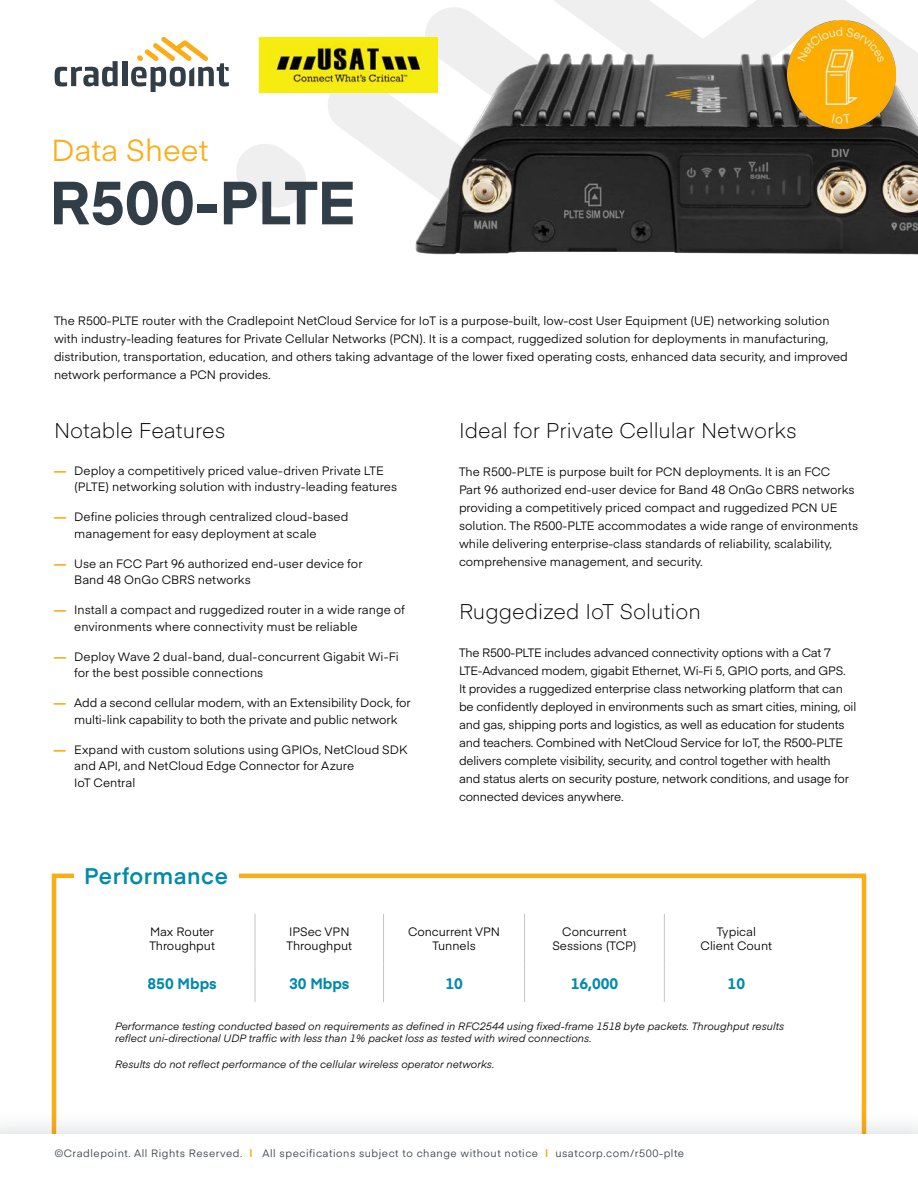
<style>
.page{position:relative;width:918px;height:1188px;background:#fff}
.page>*{position:absolute;margin:0;border:0;box-sizing:border-box;transform-origin:0 0}
.t1{font:700 60px "Eina 01";color:#313e48}
.t2{font:30px "Eina 01";color:#fbad18}
.t3{font:600 22.5px "Eina 01";letter-spacing:.02em;color:#008aac}
.t4{font:300 21px "Eina 01";color:#000}
.t5{font:700 15px "Eina 01";color:#008aac}
.t6{font:12px/18px "Eina 01";color:#000}
.t7{font:italic 10.5px/12px "Eina 01";color:#000}
.t8{font:10.5px "Eina 01";letter-spacing:.05em;color:#313e48}
.s1{font-weight:700;color:#fbad18}
</style>
<div class="page">
<svg style="left:429px;top:7px;width:54px;height:15px"></svg>
<svg style="left:328px;top:93px;width:39px;height:54px"></svg>
<svg style="left:236px;top:144px;width:70px;height:63px"></svg>
<svg style="left:554px;top:0;width:319px;height:22px;fill:#efefef"></svg>
<div style="left:52px;top:874px;width:814px;height:275px;border:4px solid #fbad18"></div>
<div style="left:74px;top:860px;width:165px;height:32px;background:#fff"></div>
<hr style="left:255px;top:914px;width:1px;height:49px;background:#c1c5c8">
<hr style="left:383px;top:914px;width:1px;height:49px;background:#c1c5c8">
<hr style="left:524px;top:914px;width:1px;height:49px;background:#c1c5c8">
<hr style="left:664px;top:914px;width:1px;height:49px;background:#c1c5c8">
<hr style="left:255px;top:963px;width:1px;height:39px;background:#c1c5c8">
<hr style="left:383px;top:963px;width:1px;height:39px;background:#c1c5c8">
<hr style="left:524px;top:963px;width:1px;height:39px;background:#c1c5c8">
<hr style="left:664px;top:963px;width:1px;height:39px;background:#c1c5c8">
<img style="left:367px;top:22px;width:551px;height:233px">
<svg style="left:55px;top:61px;width:63px;height:25px"></svg>
<div style="left:122px;top:61px;width:5px;height:25px;background:#313e48"></div>
<svg style="left:131px;top:37px;width:98px;height:55px"></svg>
<img style="left:788px;top:21px;width:108px;height:108px">
<div style="left:0;top:1109px;width:918px;height:79px;background:#f7f8f8"></div>
<div style="left:0;top:1134px;width:918px;height:54px;background:#fff"></div>
<img style="left:260px;top:37px;width:178px;height:56px">
<h2 class="t2" style="left:52px;top:128px;width:158px">Data Sheet</h2>
<h1 class="t1" style="left:50px;top:159px;width:308px">R500-PLTE</h1>
<p class="t6" style="left:54px;top:311px;width:795px">The R500-PLTE router with the Cradlepoint NetCloud Service for IoT is a purpose-built, low-cost User Equipment (UE) networking solution with industry-leading features for Private Cellular Networks (PCN). It is a compact, ruggedized solution for deployments in manufacturing, distribution, transportation, education, and others taking advantage of the lower fixed operating costs, enhanced data security, and improved network performance a PCN provides.</p>
<h3 class="t4" style="left:54px;top:415px;width:173px">Notable Features</h3>
<p class="t6" style="left:74px;top:462px;width:324px;line-height:16.5px;text-indent:-20px"><span class="s1">—</span> Deploy a competitively priced value-driven Private LTE (PLTE) networking solution with industry-leading features</p>
<p class="t6" style="left:74px;top:508px;width:276px;line-height:16.5px;text-indent:-20px"><span class="s1">—</span> Define policies through centralized cloud-based management for easy deployment at scale</p>
<p class="t6" style="left:74px;top:555px;width:290px;line-height:16.5px;text-indent:-20px"><span class="s1">—</span> Use an FCC Part 96 authorized end-user device for<br>Band 48 OnGo CBRS networks</p>
<p class="t6" style="left:74px;top:601px;width:332px;line-height:16.5px;text-indent:-20px"><span class="s1">—</span> Install a compact and ruggedized router in a wide range of environments where connectivity must be reliable</p>
<p class="t6" style="left:74px;top:648px;width:326px;line-height:16.5px;text-indent:-20px"><span class="s1">—</span> Deploy Wave 2 dual-band, dual-concurrent Gigabit Wi-Fi for the best possible connections</p>
<p class="t6" style="left:54px;top:694px;width:358px;line-height:16.5px;text-align:center"><span class="s1">—</span> Add a second cellular modem, with an Extensibility Dock, for multi-link capability to both the private and public network</p>
<p class="t6" style="left:74px;top:741px;width:335px;line-height:16.5px;text-indent:-20px"><span class="s1">—</span> Expand with custom solutions using GPIOs, NetCloud SDK and API, and NetCloud Edge Connector for Azure<br>IoT Central</p>
<h3 class="t3" style="left:84px;top:860px;width:145px">Performance</h3>
<h3 class="t4" style="left:459px;top:415px;width:339px">Ideal for Private Cellular Networks</h3>
<p class="t6" style="left:459px;top:462px;width:401px">The R500-PLTE is purpose built for PCN deployments. It is an FCC<br>Part 96 authorized end-user device for Band 48 OnGo CBRS networks providing a competitively priced compact and ruggedized PCN UE solution. The R500-PLTE accommodates a wide range of environments while delivering enterprise-class standards of reliability, scalability, comprehensive management, and security.</p>
<h3 class="t4" style="left:459px;top:595px;width:243px">Ruggedized IoT Solution</h3>
<p class="t6" style="left:459px;top:643px;width:399px">The R500-PLTE includes advanced connectivity options with a Cat 7<br>LTE-Advanced modem, gigabit Ethernet, Wi-Fi 5, GPIO ports, and GPS.<br>It provides a ruggedized enterprise class networking platform that can be confidently deployed in environments such as smart cities, mining, oil and gas, shipping ports and logistics, as well as education for students and teachers. Combined with NetCloud Service for IoT, the R500-PLTE delivers complete visibility, security, and control together with health<br>and status alerts on security posture, network conditions, and usage for connected devices anywhere.</p>
<p class="t6" style="left:149px;top:925px;width:67px;line-height:13.5px">Max Router<br>Throughput</p>
<p class="t6" style="left:286px;top:925px;width:67px;line-height:13.5px">IPSec VPN<br>Throughput</p>
<p class="t6" style="left:408px;top:925px;width:94px;line-height:13.5px;text-align:center">Concurrent VPN<br>Tunnels</p>
<p class="t6" style="left:552px;top:925px;width:86px;line-height:13.5px;text-align:center">Concurrent<br>Sessions (TCP)</p>
<p class="t6" style="left:701px;top:925px;width:73px;line-height:13.5px;text-align:center">Typical<br>Client Count</p>
<p class="t5" style="left:148px;top:972px;width:71px">850 Mbps</p>
<p class="t5" style="left:289px;top:972px;width:62px">30 Mbps</p>
<p class="t5" style="left:445px;top:972px;width:19px">10</p>
<p class="t5" style="left:571px;top:972px;width:49px">16,000</p>
<p class="t5" style="left:728px;top:972px;width:19px">10</p>
<p class="t7" style="left:115px;top:1020px;width:670px">Performance testing conducted based on requirements as defined in RFC2544 using fixed-frame 1518 byte packets. Throughput results reflect uni-directional UDP traffic with less than 1% packet loss as tested with wired connections.</p>
<p class="t7" style="left:115px;top:1057px;width:381px">Results do not reflect performance of the cellular wireless operator networks.</p>
<p class="t8" style="left:55px;top:1146px;width:631px">©Cradlepoint. All Rights Reserved. <span class="s1">|</span> All specifications subject to change without notice <span class="s1">|</span> usatcorp.com/r500-plte</p>
</div>
